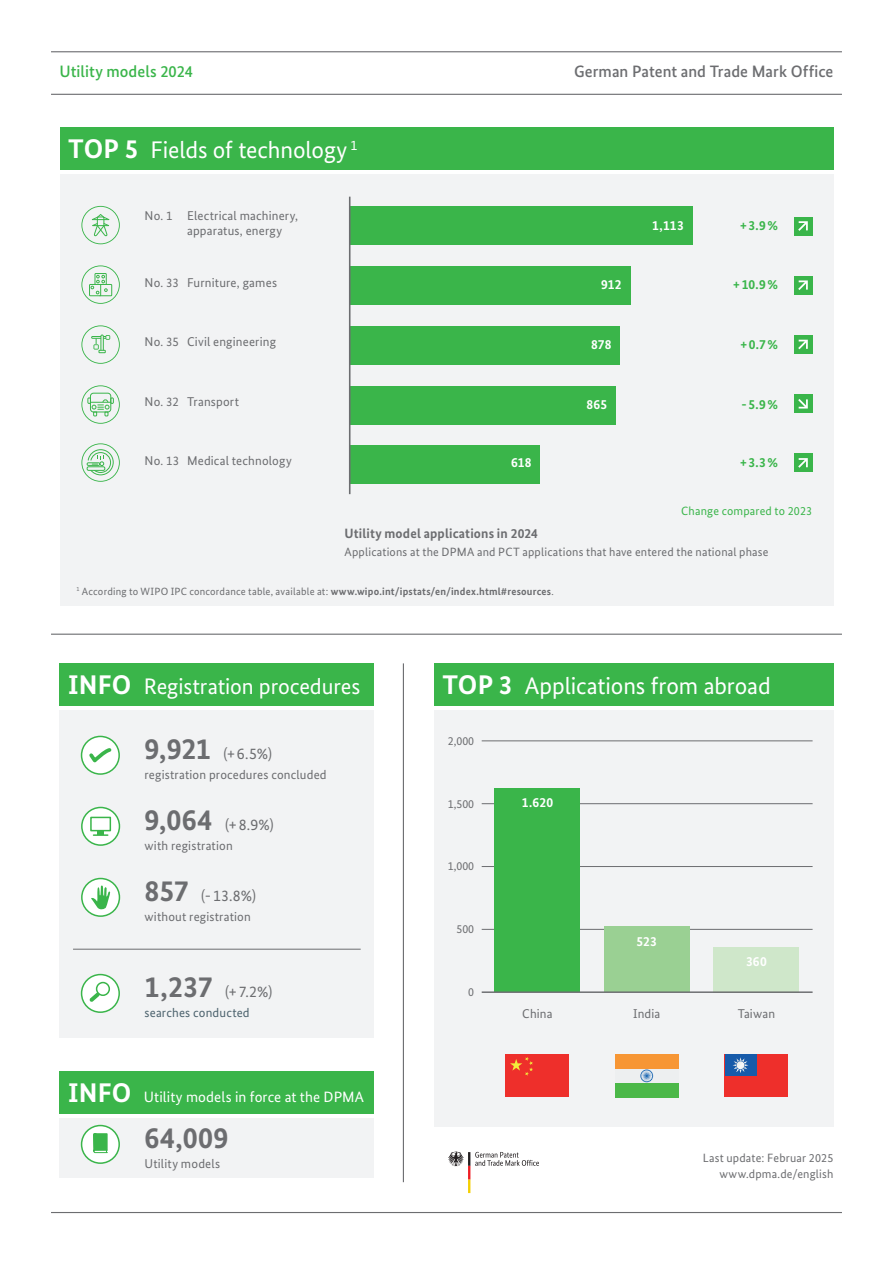
<style>
.page{position:relative;width:893px;height:1263px;background:#fff}
.page>*{position:absolute;margin:0;border:0;box-sizing:border-box;transform-origin:0 0}
.t1{font:700 30px "Bundes Sans";color:#6c6d70}
.t2{font:24px "Bundes Sans";letter-spacing:-.005em;color:#fff}
.t3{font:22.5px "Bundes Sans";letter-spacing:-.005em;color:#fff}
.t4{font:500 16.5px "Bundes Sans";letter-spacing:.005em;color:#6c6d70}
.t5{font:500 16.5px "Bundes Sans";color:#3ab54a}
.t6{font:15.75px "Bundes Sans";color:#6c6d70}
.t7{font:15px "Bundes Sans";letter-spacing:.005em;color:#fff}
.t8{font:700 13.5px "Bundes Sans";letter-spacing:.01em;color:#6c6d70}
.t9{font:700 13.5px "Bundes Sans";letter-spacing:.01em;color:#fff}
.t10{font:700 13.5px "Bundes Sans";color:#3ab54a}
.t11{font:12.75px/15.3px "Bundes Sans";letter-spacing:.015em;color:#6c6d70}
.t12{font:12.75px "Bundes Sans";letter-spacing:.015em;color:#4d636e}
.t13{font:12px/16.5px "Bundes Sans";letter-spacing:.015em;color:#6c6d70;text-align:right}
.t14{font:12px "Bundes Sans";letter-spacing:.015em;color:#3ab54a}
.t15{font:11.85px "Bundes Sans";color:#6c6d70}
.t16{font:10.5px "Bundes Sans";letter-spacing:.02em;color:#6c6d70}
.s1{font-weight:700;font-size:27px}
.s2{font-weight:700}
.s3{font-weight:700;font-size:30px}
</style>
<div class="page">
<svg style="left:448px;top:1151px;width:91px;height:42px"></svg>
<hr style="left:51px;top:51px;width:791px;height:1px;background:#6c6d70">
<hr style="left:51px;top:94px;width:791px;height:1px;background:#6c6d70">
<hr style="left:51px;top:1212px;width:791px;height:1px;background:#6c6d70">
<hr style="left:51px;top:634px;width:791px;height:1px;background:#6c6d70">
<hr style="left:403px;top:663px;width:1px;height:519px;background:#6c6d70">
<div style="left:60px;top:128px;width:773px;height:42px;background:#3ab54a"></div>
<div style="left:60px;top:174px;width:773px;height:432px;background:#f2f3f4"></div>
<div style="left:350px;top:207px;width:342px;height:38px;background:#3ab54a"></div>
<div style="left:350px;top:266px;width:280px;height:39px;background:#3ab54a"></div>
<div style="left:350px;top:326px;width:270px;height:39px;background:#3ab54a"></div>
<div style="left:350px;top:386px;width:266px;height:38px;background:#3ab54a"></div>
<div style="left:350px;top:446px;width:190px;height:38px;background:#3ab54a"></div>
<hr style="left:349px;top:197px;width:1px;height:297px;background:#6c6d70">
<div style="left:794px;top:217px;width:18px;height:18px;background:#3ab54a"></div>
<svg style="left:798px;top:221px;width:10px;height:10px"></svg>
<div style="left:794px;top:276px;width:18px;height:18px;background:#3ab54a"></div>
<svg style="left:798px;top:280px;width:10px;height:10px"></svg>
<div style="left:794px;top:335px;width:18px;height:19px;background:#3ab54a"></div>
<svg style="left:798px;top:340px;width:10px;height:9px"></svg>
<div style="left:794px;top:394px;width:18px;height:19px;background:#3ab54a"></div>
<svg style="left:798px;top:399px;width:10px;height:9px"></svg>
<div style="left:794px;top:454px;width:18px;height:18px;background:#3ab54a"></div>
<svg style="left:798px;top:458px;width:10px;height:10px"></svg>
<div style="left:434px;top:663px;width:399px;height:43px;background:#3ab54a"></div>
<div style="left:434px;top:710px;width:399px;height:417px;background:#f2f3f4"></div>
<div style="left:60px;top:1071px;width:314px;height:43px;background:#3ab54a"></div>
<div style="left:60px;top:1118px;width:314px;height:60px;background:#f2f3f4"></div>
<div style="left:82px;top:1125px;width:37px;height:38px;background:#fff;border-radius:50%"></div>
<div style="left:81px;top:1125px;width:39px;height:39px;border:2px solid #3ab54a;border-radius:50%"></div>
<svg style="left:93px;top:1133px;width:15px;height:20px"></svg>
<div style="left:60px;top:663px;width:314px;height:43px;background:#3ab54a"></div>
<div style="left:60px;top:710px;width:314px;height:327px;background:#f2f3f4"></div>
<svg style="left:81px;top:206px;width:39px;height:38px"></svg>
<svg style="left:81px;top:325px;width:39px;height:39px"></svg>
<svg style="left:81px;top:443px;width:39px;height:39px"></svg>
<hr style="left:482px;top:929px;width:331px;height:1px;background:#6c6d70">
<hr style="left:482px;top:866px;width:331px;height:1px;background:#6c6d70">
<hr style="left:482px;top:803px;width:331px;height:1px;background:#6c6d70">
<hr style="left:482px;top:740px;width:331px;height:1px;background:#6c6d70">
<div style="left:495px;top:789px;width:85px;height:203px;background:#3ab54a"></div>
<div style="left:604px;top:926px;width:86px;height:66px;background:#9ad093"></div>
<div style="left:714px;top:947px;width:85px;height:45px;background:#cfe7ca"></div>
<hr style="left:482px;top:991px;width:331px;height:2px;background:#6c6d70">
<div style="left:506px;top:1054px;width:63px;height:43px;background:#ee2f2b"></div>
<svg style="left:510px;top:1057px;width:23px;height:19px"></svg>
<div style="left:615px;top:1054px;width:64px;height:43px;background:#edeff0"></div>
<svg style="left:640px;top:1069px;width:13px;height:13px"></svg>
<div style="left:615px;top:1054px;width:64px;height:15px;background:#f79634"></div>
<div style="left:615px;top:1083px;width:64px;height:14px;background:#4bb848"></div>
<div style="left:724px;top:1054px;width:64px;height:43px;background:#ee2f2b"></div>
<div style="left:724px;top:1054px;width:32px;height:22px;background:#175baa"></div>
<svg style="left:733px;top:1057px;width:15px;height:16px"></svg>
<svg style="left:82px;top:736px;width:37px;height:38px"></svg>
<div style="left:81px;top:736px;width:39px;height:39px;border:2px solid #3ab54a;border-radius:50%"></div>
<svg style="left:86px;top:745px;width:28px;height:28px"></svg>
<div style="left:82px;top:807px;width:37px;height:38px;background:#fff;border-radius:50%"></div>
<div style="left:81px;top:807px;width:39px;height:39px;border:2px solid #3ab54a;border-radius:50%"></div>
<div style="left:90px;top:817px;width:21px;height:14px;border:2px solid #3ab54a"></div>
<svg style="left:94px;top:831px;width:14px;height:5px"></svg>
<div style="left:82px;top:878px;width:37px;height:38px;background:#fff;border-radius:50%"></div>
<div style="left:81px;top:878px;width:39px;height:39px;border:2px solid #3ab54a;border-radius:50%"></div>
<svg style="left:91px;top:885px;width:19px;height:25px"></svg>
<hr style="left:73px;top:949px;width:288px;height:1px;background:#6c6d70">
<div style="left:82px;top:974px;width:37px;height:38px;background:#fff;border-radius:50%"></div>
<div style="left:81px;top:974px;width:39px;height:39px;border:2px solid #3ab54a;border-radius:50%"></div>
<div style="left:96px;top:982px;width:14px;height:14px;border:2px solid #3ab54a;border-radius:50%"></div>
<svg style="left:89px;top:991px;width:12px;height:11px"></svg>
<svg style="left:81px;top:265px;width:39px;height:39px"></svg>
<svg style="left:81px;top:385px;width:39px;height:39px"></svg>
<p class="t5" style="left:60px;top:61px;width:135px">Utility models 2024</p>
<p class="t4" style="left:574px;top:61px;width:261px">German Patent and Trade Mark Office</p>
<h2 class="t2" style="left:68px;top:135px;width:291px"><span class="s1">TOP 5</span> Fields of technology <sup>1</sup></h2>
<p class="t11" style="left:187px;top:208px;width:112px;text-indent:-43px">No. 1 Electrical machinery, apparatus, energy</p>
<p class="t11" style="left:145px;top:275px;width:134px">No. 33 Furniture, games</p>
<p class="t11" style="left:145px;top:334px;width:133px">No. 35 Civil engineering</p>
<p class="t11" style="left:145px;top:394px;width:96px">No. 32 Transport</p>
<p class="t11" style="left:145px;top:452px;width:149px">No. 13 Medical technology</p>
<p class="t9" style="left:511px;top:454px;width:22px">618</p>
<p class="t9" style="left:652px;top:217px;width:33px">1,113</p>
<p class="t10" style="left:740px;top:217px;width:40px">+3.9%</p>
<p class="t9" style="left:601px;top:277px;width:22px">912</p>
<p class="t10" style="left:733px;top:277px;width:46px">+10.9%</p>
<p class="t9" style="left:591px;top:336px;width:22px">878</p>
<p class="t10" style="left:740px;top:336px;width:39px">+0.7%</p>
<p class="t9" style="left:586px;top:396px;width:22px">865</p>
<p class="t10" style="left:742px;top:396px;width:38px">-5.9%</p>
<p class="t10" style="left:740px;top:454px;width:40px">+3.3%</p>
<p class="t14" style="left:681px;top:504px;width:132px">Change compared to 2023</p>
<p class="t8" style="left:344px;top:525px;width:195px">Utility model applications in 2024</p>
<p class="t13" style="left:344px;top:543px;width:426px">Applications at the DPMA and PCT applications that have entered the national phase</p>
<p class="t16" style="left:77px;top:585px;width:479px"><sup>1</sup> According to WIPO IPC concordance table, available at: <span class="s2">www.wipo.int/ipstats/en/index.html#resources</span>.</p>
<h3 class="t3" style="left:68px;top:672px;width:294px"><span class="s1">INFO</span> Registration procedures</h3>
<p class="t6" style="left:145px;top:744px;width:129px"><span class="s3">9,921</span> (+ 6.5%)</p>
<p class="t11" style="left:145px;top:767px;width:184px">registration procedures concluded</p>
<p class="t6" style="left:145px;top:815px;width:131px"><span class="s3">9,064</span> (+ 8.9%)</p>
<p class="t11" style="left:145px;top:838px;width:90px">with registration</p>
<p class="t6" style="left:145px;top:886px;width:113px"><span class="s3">857</span> (- 13.8%)</p>
<p class="t11" style="left:145px;top:909px;width:108px">without registration</p>
<p class="t6" style="left:145px;top:982px;width:129px"><span class="s3">1,237</span> (+7.2%)</p>
<p class="t12" style="left:145px;top:1005px;width:107px">searches conducted</p>
<p class="t7" style="left:68px;top:1087px;width:297px"><span class="s1">INFO</span> Utility models in force at the DPMA</p>
<h1 class="t1" style="left:145px;top:1119px;width:86px">64,009</h1>
<p class="t11" style="left:145px;top:1156px;width:77px">Utility models</p>
<h2 class="t2" style="left:442px;top:671px;width:330px"><span class="s1">TOP 3</span> Applications from abroad</h2>
<p class="t15" style="left:448px;top:733px;width:28px">2,000</p>
<p class="t15" style="left:448px;top:796px;width:28px">1,500</p>
<p class="t15" style="left:448px;top:859px;width:28px">1,000</p>
<p class="t15" style="left:456px;top:922px;width:19px">500</p>
<p class="t15" style="left:468px;top:985px;width:7px">0</p>
<p class="t9" style="left:522px;top:794px;width:33px">1.620</p>
<p class="t11" style="left:522px;top:1005px;width:32px">China</p>
<p class="t9" style="left:636px;top:933px;width:22px">523</p>
<p class="t11" style="left:633px;top:1005px;width:29px">India</p>
<p class="t9" style="left:746px;top:953px;width:22px">360</p>
<p class="t11" style="left:738px;top:1005px;width:39px">Taiwan</p>
<p class="t13" style="left:703px;top:1149px;width:132px">Last update: Februar 2025 www.dpma.de/english</p>
</div>
